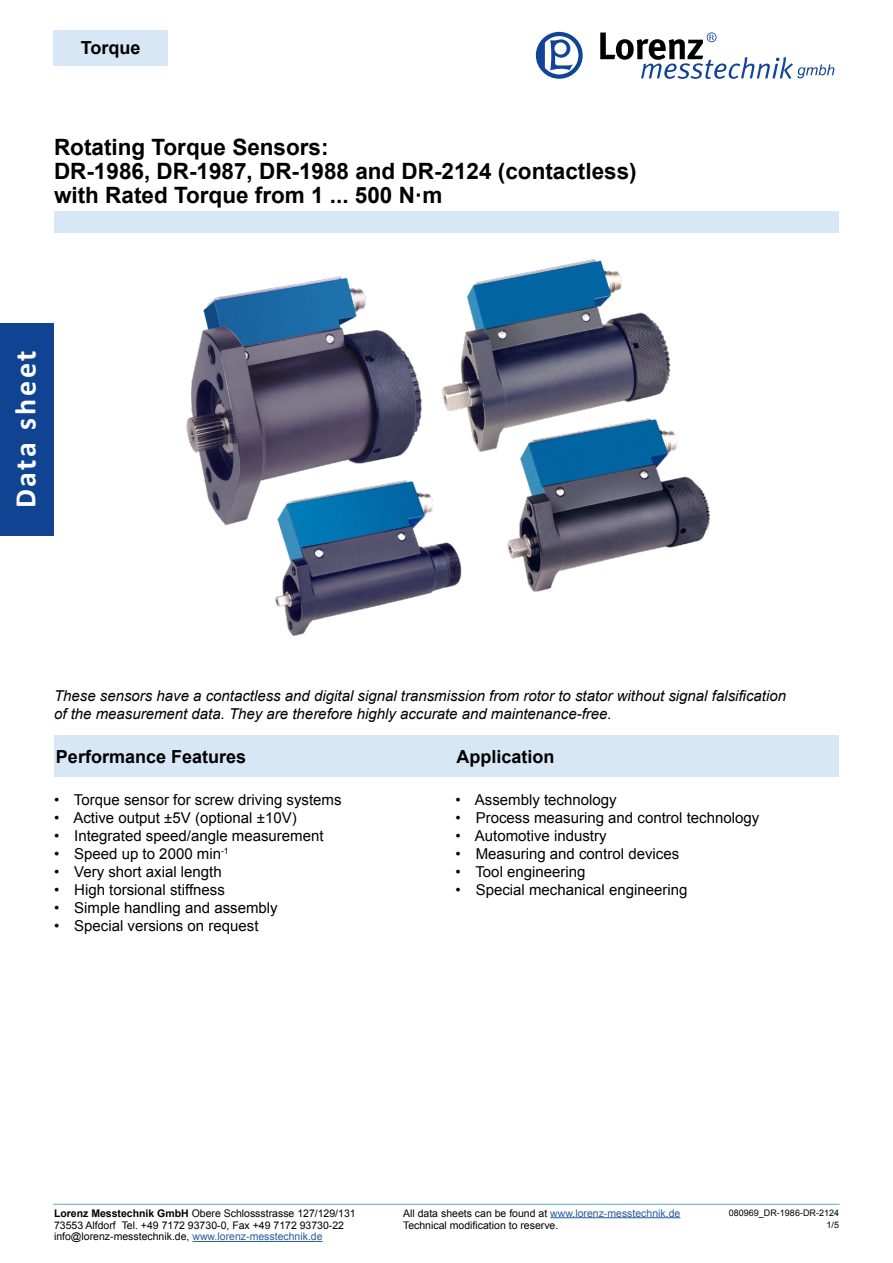
<style>
.page{position:relative;width:893px;height:1263px;background:#fff}
.page>*{position:absolute;margin:0;border:0;box-sizing:border-box;transform-origin:0 0}
.t1{font:700 30px "Calibri";letter-spacing:.09em;color:#fff}
.t2{font:700 22.5px/24px "Arial";color:#000}
.t3{font:700 18px "Arial";color:#000}
.t4{font:15px "Arial";color:#000}
.t5{font:italic 15px/18px "Arial";color:#000}
.t6{font:10.5px/12.6px "Arial";color:#000}
.t7{font:9px/12.6px "Arial";color:#000;text-align:right}
.s1{font-weight:700}
.s2{color:#275b9b}
</style>
<div class="page">
<div style="left:53px;top:30px;width:115px;height:35px;background:#d8e7f6"></div>
<svg style="left:536px;top:32px;width:47px;height:47px"></svg>
<svg style="left:600px;top:32px;width:234px;height:47px"></svg>
<div style="left:0;top:323px;width:53px;height:213px;background:#104493"></div>
<hr style="left:192px;top:1241px;width:131px;height:1px;background:#275b9b">
<hr style="left:550px;top:1217px;width:130px;height:1px;background:#275b9b">
<hr style="left:53px;top:1204px;width:787px;height:1px;background:#6fb0e0">
<img style="left:186px;top:259px;width:525px;height:377px">
<div style="left:54px;top:736px;width:785px;height:41px;background:#d8e7f6"></div>
<div style="left:54px;top:212px;width:785px;height:21px;background:#d8e7f6"></div>
<p class="t3" style="left:81px;top:36px;width:61px">Torque</p>
<h2 class="t2" style="left:54px;top:136px;width:584px">Rotating Torque Sensors:<br>DR-1986, DR-1987, DR-1988 and DR-2124 (contactless) with Rated Torque from 1 ... 500 N·m</h2>
<h1 class="t1" style="left:6px;top:508px;width:159px;rotate:-90deg">Data sheet</h1>
<p class="t5" style="left:54px;top:687px;width:733px">These sensors have a contactless and digital signal transmission from rotor to stator without signal falsification of the measurement data. They are therefore highly accurate and maintenance-free.</p>
<p class="t3" style="left:56px;top:745px;width:192px">Performance Features</p>
<p class="t3" style="left:456px;top:745px;width:100px">Application</p>
<p class="t4" style="left:54px;top:790px;width:289px">• Torque sensor for screw driving systems</p>
<p class="t4" style="left:54px;top:808px;width:244px">• Active output ±5V (optional ±10V)</p>
<p class="t4" style="left:54px;top:826px;width:271px">• Integrated speed/angle measurement</p>
<p class="t4" style="left:54px;top:844px;width:176px">• Speed up to 2000 min<sup>-1</sup></p>
<p class="t4" style="left:54px;top:862px;width:169px">• Very short axial length</p>
<p class="t4" style="left:54px;top:880px;width:172px">• High torsional stiffness</p>
<p class="t4" style="left:54px;top:898px;width:225px">• Simple handling and assembly</p>
<p class="t4" style="left:54px;top:916px;width:206px">• Special versions on request</p>
<p class="t4" style="left:455px;top:790px;width:163px">• Assembly technology</p>
<p class="t4" style="left:455px;top:808px;width:305px">• Process measuring and control technology</p>
<p class="t4" style="left:455px;top:826px;width:153px">• Automotive industry</p>
<p class="t4" style="left:455px;top:844px;width:225px">• Measuring and control devices</p>
<p class="t4" style="left:455px;top:862px;width:132px">• Tool engineering</p>
<p class="t4" style="left:455px;top:880px;width:234px">• Special mechanical engineering</p>
<p class="t6" style="left:54px;top:1207px;width:303px"><span class="s1">Lorenz Messtechnik GmbH</span> Obere Schlossstrasse 127/129/131<br>73553 Alfdorf Tel. +49 7172 93730-0, Fax +49 7172 93730-22</p>
<p class="t6" style="left:54px;top:1230px;width:270px">info@lorenz-messtechnik.de, <span class="s2">www.lorenz-messtechnik.de</span></p>
<p class="t6" style="left:403px;top:1207px;width:279px">All data sheets can be found at <span class="s2">www.lorenz-messtechnik.de<br></span>Technical modification to reserve.</p>
<p class="t7" style="left:729px;top:1206px;width:112px">080969_DR-1986-DR-2124<br>1/5</p>
</div>
